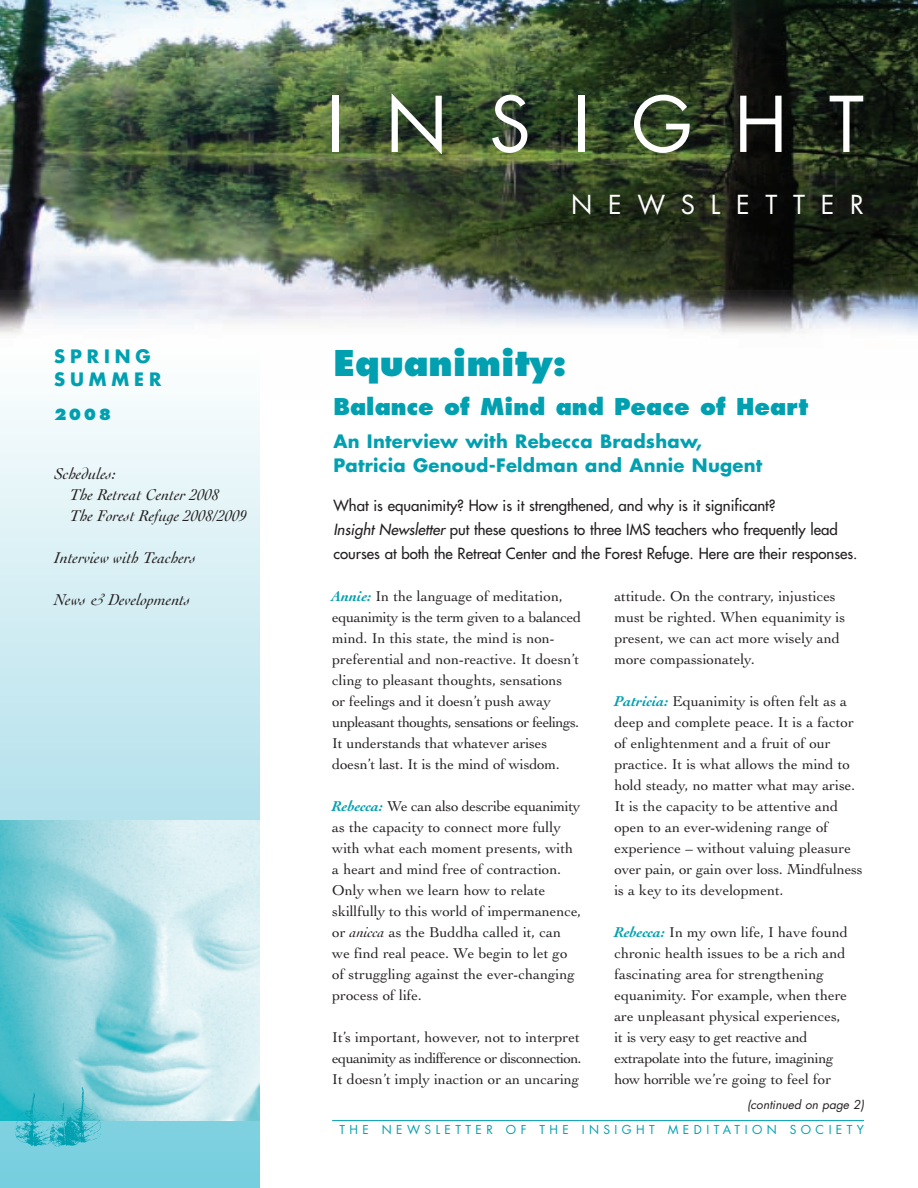
<style>
.page{position:relative;width:918px;height:1188px;background:#fff}
.page>*{position:absolute;margin:0;border:0;box-sizing:border-box;transform-origin:0 0}
.t1{font:74.7px "Futura";letter-spacing:.555em;color:#fff}
.t2{font:800 34.5px "Futura";color:#00a0b0}
.t3{font:25.5px "Futura";letter-spacing:.615em;color:#fff}
.t4{font:800 22.5px "Futura";color:#00a0b0}
.t5{font:700 18px/24px "Futura";letter-spacing:.015em;color:#00a0b0}
.t6{font:700 18px/23.4px "Futura";letter-spacing:.275em;color:#00a0b0}
.t7{font:italic 16.5px/21px "Cochin";color:#231f20}
.t8{font:15px/21px "Cochin";color:#231f20}
.t9{font:15px/24px "Futura";color:#231f20}
.t10{font:800 15px "Futura";color:#00a0b0}
.t11{font:12px "Futura";letter-spacing:.37em;color:#00a0b0}
.t12{font:italic 12px "Futura";color:#231f20}
.s1{font-style:italic}
.s2{font-weight:700;font-style:italic;color:#00a0b0}
</style>
<div class="page">
<img style="left:0;top:0;width:918px;height:334px">
<svg style="left:0;top:401px;width:259px;height:787px;background:#c8eaf1"></svg>
<hr style="left:332px;top:1120px;width:532px;height:1px;background:#00a0b0">
<img style="left:0;top:821px;width:259px;height:300px">
<img style="left:13px;top:1088px;width:102px;height:58px">
<h1 class="t1" style="left:326px;top:90px;width:539px">INSIGHT</h1>
<h3 class="t3" style="left:571px;top:193px;width:294px">NEWSLETTER</h3>
<h2 class="t2" style="left:334px;top:348px;width:235px">Equanimity:</h2>
<h3 class="t4" style="left:334px;top:397px;width:476px">Balance of Mind and Peace of Heart</h3>
<p class="t5" style="left:334px;top:431px;width:430px">An Interview with Rebecca Bradshaw,<br>Patricia Genoud-Feldman and Annie Nugent</p>
<p class="t9" style="left:334px;top:494px;width:526px">What is equanimity? How is it strengthened, and why is it significant?<br><span class="s1">Insight Newsletter</span> put these questions to three IMS teachers who frequently lead courses at both the Retreat Center and the Forest Refuge. Here are their responses.</p>
<p class="t6" style="left:54px;top:346px;width:109px">SPRING<br>SUMMER</p>
<p class="t10" style="left:54px;top:408px;width:59px">2008</p>
<p class="t7" style="left:70px;top:463px;width:178px;text-indent:-16px">Schedules:<br>The Retreat Center 2008<br>The Forest Refuge 2008/2009</p>
<p class="t7" style="left:54px;top:547px;width:143px">Interview with Teachers</p>
<p class="t7" style="left:54px;top:589px;width:138px">News &amp; Developments</p>
<p class="t8" style="left:332px;top:586px;width:250px"><span class="s2">Annie:</span> In the language of meditation, equanimity is the term given to a balanced mind. In this state, the mind is non&shy;preferential and non-reactive. It doesn’t cling to pleasant thoughts, sensations<br>or feelings and it doesn’t push away unpleasant thoughts, sensations or feelings.<br>It understands that whatever arises doesn’t last. It is the mind of wisdom.</p>
<p class="t8" style="left:332px;top:796px;width:251px"><span class="s2">Rebecca:</span> We can also describe equanimity as the capacity to connect more fully with what each moment presents, with a heart and mind free of contraction.<br>Only when we learn how to relate skillfully to this world of impermanence, or <span class="s1">anicca</span> as the Buddha called it, can we find real peace. We begin to let go of struggling against the ever-changing process of life.</p>
<p class="t8" style="left:332px;top:1027px;width:251px">It’s important, however, not to interpret equanimity as indifference or disconnection.<br>It doesn’t imply inaction or an uncaring</p>
<p class="t8" style="left:614px;top:586px;width:232px">attitude. On the contrary, injustices must be righted. When equanimity is present, we can act more wisely and more compassionately.</p>
<p class="t8" style="left:614px;top:691px;width:250px"><span class="s2">Patricia:</span> Equanimity is often felt as a deep and complete peace. It is a factor of enlightenment and a fruit of our practice. It is what allows the mind to hold steady, no matter what may arise.<br>It is the capacity to be attentive and open to an ever-widening range of experience – without valuing pleasure over pain, or gain over loss. Mindfulness is a key to its development.</p>
<p class="t8" style="left:614px;top:922px;width:235px"><span class="s2">Rebecca:</span> In my own life, I have found chronic health issues to be a rich and fascinating area for strengthening equanimity. For example, when there are unpleasant physical experiences, it is very easy to get reactive and extrapolate into the future, imagining how horrible we’re going to feel for</p>
<p class="t12" style="left:747px;top:1099px;width:119px">(continued on page 2)</p>
<p class="t11" style="left:339px;top:1124px;width:526px">THE NEWSLETTER OF THE INSIGHT MEDITATION SOCIETY</p>
</div>
